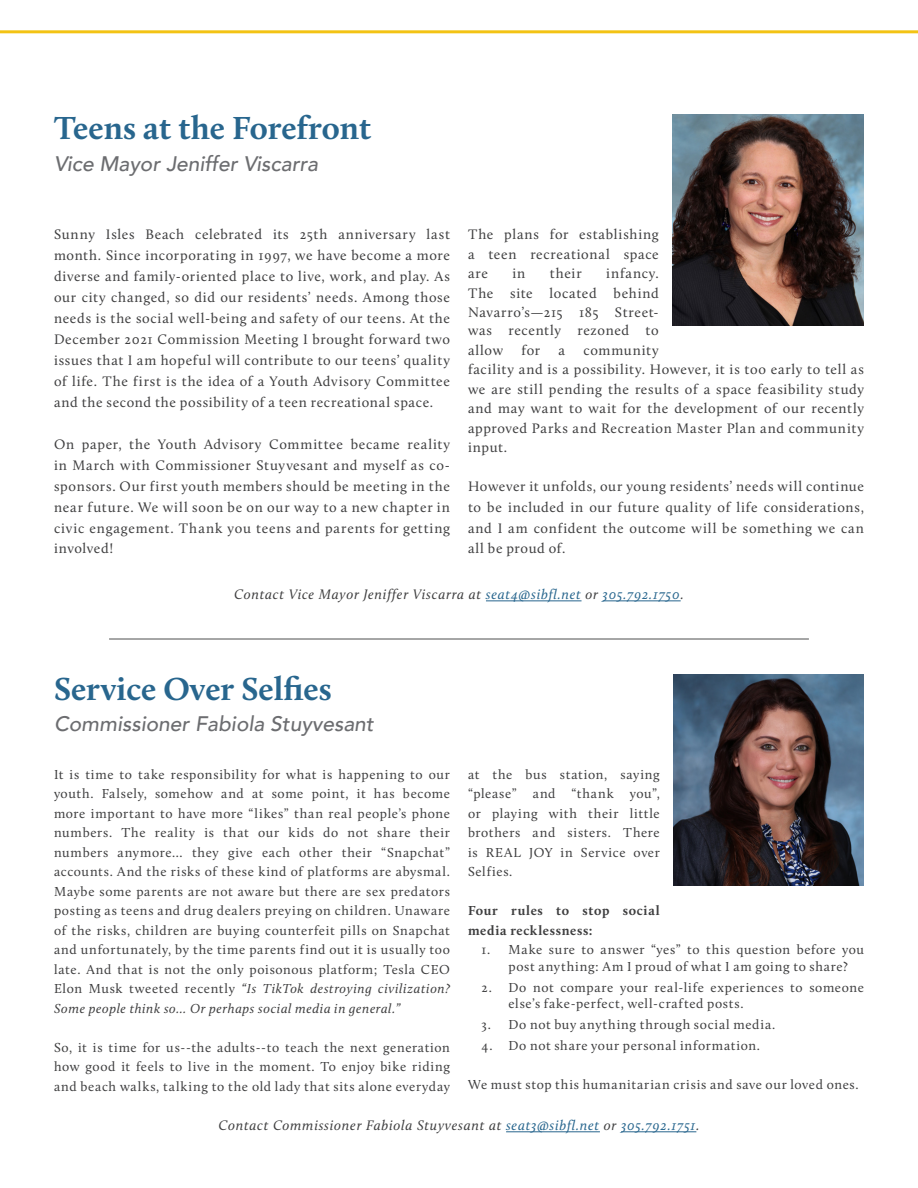
<style>
.page{position:relative;width:918px;height:1188px;background:#fff}
.page>*{position:absolute;margin:0;border:0;box-sizing:border-box;transform-origin:0 0}
.Commissioners_Header{font:700 33px "Calluna";color:#28668e}
.Commissioners_names{font:italic 500 21px "Avenir";color:#6c6d70}
.top_copy_p{font:14.25px/21px "Calluna";letter-spacing:.045em;color:#3e3e3f;text-align:justify}
.Contact_City_Employe{font:italic 14.25px "Calluna";letter-spacing:.05em;color:#3e3e3f}
.top_copy_p-2{font:13.5px/19.5px "Calluna";letter-spacing:.05em;color:#3e3e3f;text-align:justify}
.top_copy_p-3{font:700 13.5px/19.5px "Calluna";letter-spacing:.05em;color:#3e3e3f}
.s1{color:#28668e}
.s2{font-style:italic}
</style>
<div class="page">
<img style="left:673px;top:675px;width:191px;height:211px">
<hr style="left:506px;top:1131px;width:94px;height:1px;background:#28668e">
<hr style="left:621px;top:1131px;width:75px;height:1px;background:#28668e">
<img style="left:672px;top:114px;width:192px;height:211px">
<hr style="left:486px;top:601px;width:96px;height:1px;background:#28668e">
<hr style="left:603px;top:601px;width:78px;height:1px;background:#28668e">
<hr style="left:109px;top:639px;width:700px;height:1px;background:#4e4f4f">
<hr style="left:0;top:30px;width:918px;height:3px;background:#f3c314">
<h2 class="Commissioners_Header" style="left:54px;top:108px;width:319px">Teens at the Forefront</h2>
<p class="Commissioners_names" style="left:54px;top:151px;width:266px">Vice Mayor Jeniffer Viscarra</p>
<p class="top_copy_p" style="left:54px;top:224px;width:398px">Sunny Isles Beach celebrated its 25th anniversary last month. Since incorporating in 1997, we have become a more diverse and family-oriented place to live, work, and play. As our city changed, so did our residents’ needs. Among those needs is the social well-being and safety of our teens. At the December 2021 Commission Meeting I brought forward two issues that I am hopeful will contribute to our teens’ quality of life. The first is the idea of a Youth Advisory Committee and the second the possibility of a teen recreational space.</p>
<p class="top_copy_p" style="left:54px;top:434px;width:398px">On paper, the Youth Advisory Committee became reality in March with Commissioner Stuyvesant and myself as co&shy;sponsors. Our first youth members should be meeting in the near future. We will soon be on our way to a new chapter in civic engagement. Thank you teens and parents for getting</p>
<p class="top_copy_p" style="left:54px;top:537px;width:61px">involved!</p>
<p class="top_copy_p" style="left:468px;top:224px;width:192px;line-height:19.5px">The plans for establishing a teen recreational space are</p>
<p class="top_copy_p" style="left:513px;top:263px;width:14px">in</p>
<p class="top_copy_p" style="left:550px;top:263px;width:33px">their</p>
<p class="top_copy_p" style="left:468px;top:263px;width:192px;line-height:19.5px;text-indent:138px">infancy.<br>The site located behind Navarro’s—215 185 Street-</p>
<p class="top_copy_p" style="left:468px;top:320px;width:192px;line-height:19.5px">was recently rezoned to allow</p>
<p class="top_copy_p" style="left:522px;top:339px;width:20px">for</p>
<p class="top_copy_p" style="left:559px;top:339px;width:8px">a</p>
<p class="top_copy_p" style="left:468px;top:340px;width:398px;line-height:19.5px;text-align:left;text-indent:116px">community<br>facility and is a possibility. However, it is too early to tell as we are still pending the results of a space feasibility study and may want to wait for the development of our recently approved Parks and Recreation Master Plan and community input.</p>
<p class="top_copy_p" style="left:468px;top:476px;width:398px">However it unfolds, our young residents’ needs will continue to be included in our future quality of life considerations, and I am confident the outcome will be something we can</p>
<p class="top_copy_p" style="left:468px;top:537px;width:99px">all be proud of.</p>
<p class="Contact_City_Employe" style="left:234px;top:586px;width:451px">Contact Vice Mayor Jeniffer Viscarra at <span class="s1">seat4@sibfl.net</span> or <span class="s1">305.792.1750</span>.</p>
<h2 class="Commissioners_Header" style="left:54px;top:668px;width:279px">Service Over Selfies</h2>
<p class="Commissioners_names" style="left:54px;top:711px;width:321px">Commissioner Fabiola Stuyvesant</p>
<p class="top_copy_p-2" style="left:54px;top:764px;width:398px">It is time to take responsibility for what is happening to our youth. Falsely, somehow and at some point, it has become more important to have more “likes” than real people’s phone numbers. The reality is that our kids do not share their numbers anymore… they give each other their “Snapchat” accounts. And the risks of these kind of platforms are abysmal.<br>Maybe some parents are not aware but there are sex predators posting as teens and drug dealers preying on children. Unaware of the risks, children are buying counterfeit pills on Snapchat and unfortunately, by the time parents find out it is usually too late. And that is not the only poisonous platform; Tesla CEO Elon Musk tweeted recently <span class="s2">“Is TikTok destroying civilization?<br>Some people think so… Or perhaps social media in general.”</span></p>
<p class="top_copy_p-2" style="left:54px;top:1037px;width:398px">So, it is time for us--the adults--to teach the next generation how good it feels to live in the moment. To enjoy bike riding and beach walks, talking to the old lady that sits alone everyday</p>
<p class="top_copy_p-2" style="left:468px;top:764px;width:193px">at the bus station, saying “please” and “thank you”, or playing with their little brothers and sisters. There is REAL JOY in Service over Selfies.</p>
<p class="top_copy_p-3" style="left:468px;top:901px;width:193px">Four rules to stop social media recklessness:</p>
<p class="top_copy_p-2" style="left:508px;top:941px;width:357px;line-height:16.5px;text-indent:-27px">1. Make sure to answer “yes” to this question before you post anything: Am I proud of what I am going to share?</p>
<p class="top_copy_p-2" style="left:508px;top:979px;width:357px;line-height:16.5px;text-indent:-27px">2. Do not compare your real-life experiences to someone else’s fake-perfect, well-crafted posts.</p>
<p class="top_copy_p-2" style="left:482px;top:1015px;width:295px">3. Do not buy anything through social media.</p>
<p class="top_copy_p-2" style="left:482px;top:1036px;width:280px">4. Do not share your personal information.</p>
<p class="top_copy_p-2" style="left:468px;top:1075px;width:392px">We must stop this humanitarian crisis and save our loved ones.</p>
<p class="Contact_City_Employe" style="left:219px;top:1117px;width:482px">Contact Commissioner Fabiola Stuyvesant at <span class="s1">seat3@sibfl.net</span> or <span class="s1">305.792.1751</span>.</p>
</div>
